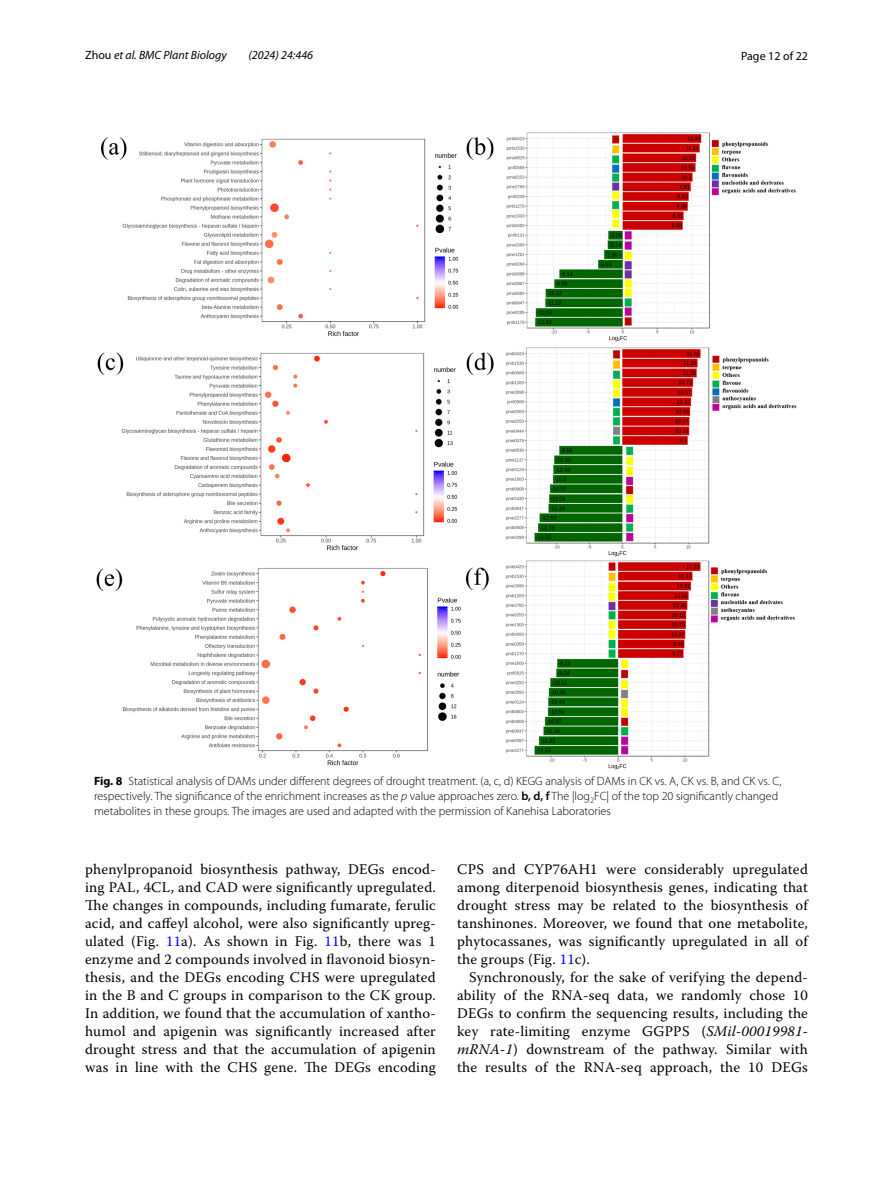
<style>
.page{position:relative;width:893px;height:1187px;background:#fff}
.page>*{position:absolute;margin:0;border:0;box-sizing:border-box;transform-origin:0 0}
.t1{font:14.7px/18px "Warnock Pro";letter-spacing:.015em;color:#000;text-align:justify}
.t2{font:300 12px/15px "Myriad Pro";color:#000}
.t3{font:italic 12px "Myriad Pro";color:#000}
.t4{font:12px "Myriad Pro";color:#000}
.s1{font-style:normal}
.s2{font-weight:700}
.s3{font-style:italic}
.s4{font-weight:600}
.s5{color:#00f}
</style>
<div class="page">
<img style="left:96px;top:133px;width:701px;height:636px">
<p class="t3" style="left:85px;top:48px;width:143px"><span class="s1">Zhou</span> et al. BMC Plant Biology</p>
<p class="t3" style="left:248px;top:48px;width:66px">(2024) 24:446</p>
<p class="t4" style="left:741px;top:48px;width:68px">Page 12 of 22</p>
<p class="t2" style="left:94px;top:773px;width:689px"><span class="s2">Fig. 8</span> Statistical analysis of DAMs under different degrees of drought treatment. (a, c, d) KEGG analysis of DAMs in CK vs. A, CK vs. B, and CK vs. C, respectively. The significance of the enrichment increases as the <span class="s3">p</span> value approaches zero. <span class="s4">b, d, f</span> The |log<sub>2</sub>FC| of the top 20 significantly changed metabolites in these groups. The images are used and adapted with the permission of Kanehisa Laboratories</p>
<p class="t1" style="left:85px;top:860px;width:352px">phenylpropanoid biosynthesis pathway, DEGs encod&shy;ing PAL, 4CL, and CAD were significantly upregulated.<br>The changes in compounds, including fumarate, ferulic acid, and caffeyl alcohol, were also significantly upreg&shy;ulated (Fig. <span class="s5">11</span>a). As shown in Fig. <span class="s5">11</span>b, there was 1 enzyme and 2 compounds involved in flavonoid biosyn&shy;thesis, and the DEGs encoding CHS were upregulated in the B and C groups in comparison to the CK group.<br>In addition, we found that the accumulation of xantho&shy;humol and apigenin was significantly increased after drought stress and that the accumulation of apigenin was in line with the CHS gene. The DEGs encoding</p>
<p class="t1" style="left:457px;top:860px;width:352px">CPS and CYP76AH1 were considerably upregulated among diterpenoid biosynthesis genes, indicating that drought stress may be related to the biosynthesis of tanshinones. Moreover, we found that one metabolite, phytocassanes, was significantly upregulated in all of the groups (Fig. <span class="s5">11</span>c).</p>
<p class="t1" style="left:457px;top:968px;width:352px;text-indent:12px">Synchronously, for the sake of verifying the depend&shy;ability of the RNA-seq data, we randomly chose 10<br>DEGs to confirm the sequencing results, including the key rate-limiting enzyme GGPPS (<span class="s3">SMil-00019981- mRNA-1</span>) downstream of the pathway. Similar with the results of the RNA-seq approach, the 10 DEGs</p>
</div>
